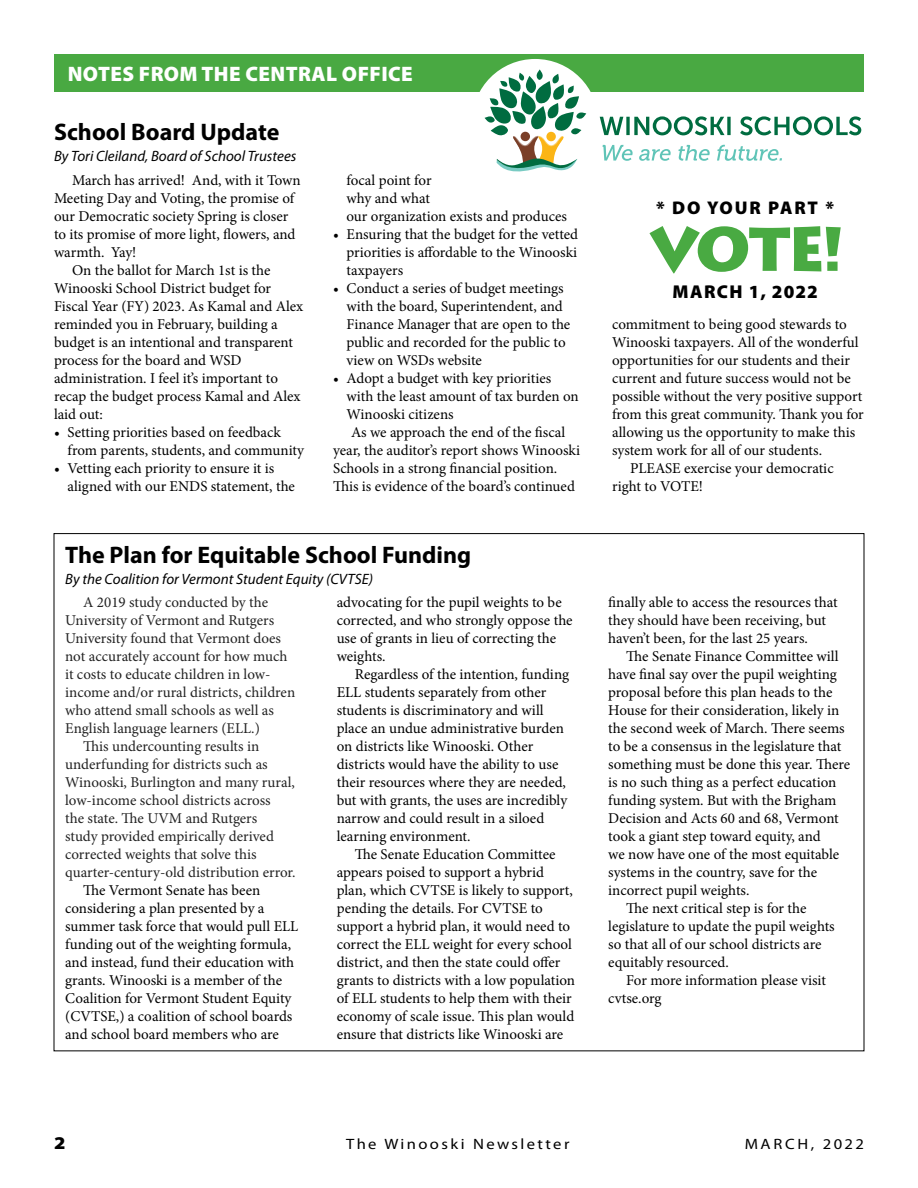
<style>
.page{position:relative;width:918px;height:1188px;background:#fff}
.page>*{position:absolute;margin:0;border:0;box-sizing:border-box;transform-origin:0 0}
.t1{font:700 24px "Myriad Pro";color:#000}
.t2{font:900 21px "Myriad Pro";letter-spacing:.02em;color:#fff}
.t3{font:900 18.6px "Myriad Pro";letter-spacing:.07em;color:#000}
.t4{font:900 18.45px "Myriad Pro";letter-spacing:.1em;color:#000}
.t5{font:900 18px "Myriad Pro";color:#000;scale:1.11 1}
.t6{font:15px/18px "Minion Pro";color:#000}
.t7{font:15px "Minion Pro";color:#222}
.t8{font:italic 15px "Myriad Pro";color:#000}
.t9{font:15px "Myriad Pro";letter-spacing:.145em;color:#000;scale:1.11 1}
</style>
<div class="page">
<div style="left:54px;top:54px;width:810px;height:38px;background:#49a942"></div>
<div style="left:472px;top:59px;width:126px;height:126px;background:#fff;border-radius:50%"></div>
<svg style="left:485px;top:69px;width:101px;height:103px"></svg>
<svg style="left:602px;top:145px;width:180px;height:16px"></svg>
<svg style="left:600px;top:116px;width:261px;height:19px"></svg>
<svg style="left:649px;top:226px;width:192px;height:47px"></svg>
<p class="t2" style="left:68px;top:60px;width:347px">NOTES FROM THE CENTRAL OFFICE</p>
<h2 class="t1" style="left:54px;top:116px;width:227px">School Board Update</h2>
<p class="t8" style="left:54px;top:147px;width:244px">By Tori Cleiland, Board of School Trustees</p>
<p class="t6" style="left:54px;top:171px;width:248px;text-indent:18px">March has arrived! And, with it Town Meeting Day and Voting, the promise of our Democratic society Spring is closer to its promise of more light, fowers, and warmth. Yay!</p>
<p class="t6" style="left:54px;top:261px;width:251px;text-indent:18px">On the ballot for March 1st is the Winooski School District budget for Fiscal Year (FY) 2023. As Kamal and Alex reminded you in February, building a budget is an intentional and transparent process for the board and WSD administration. I feel it’s important to recap the budget process Kamal and Alex laid out:</p>
<p class="t6" style="left:68px;top:423px;width:238px;text-indent:-14px">• Setting priorities based on feedback from parents, students, and community</p>
<p class="t6" style="left:68px;top:459px;width:229px;text-indent:-14px">• Vetting each priority to ensure it is aligned with our ENDS statement, the</p>
<p class="t6" style="left:347px;top:171px;width:222px">focal point for<br>why and what<br>our organization exists and produces</p>
<p class="t6" style="left:347px;top:225px;width:233px;text-align:justify;text-indent:-14px">• Ensuring that the budget for the vetted priorities is afordable to the Winooski taxpayers</p>
<p class="t6" style="left:347px;top:279px;width:225px;text-indent:-14px">• Conduct a series of budget meetings with the board, Superintendent, and Finance Manager that are open to the public and recorded for the public to view on WSDs website</p>
<p class="t6" style="left:347px;top:369px;width:234px;text-indent:-14px">• Adopt a budget with key priorities with the least amount of tax burden on<br>Winooski citizens</p>
<p class="t6" style="left:333px;top:423px;width:249px;text-indent:18px">As we approach the end of the fscal year, the auditor’s report shows Winooski Schools in a strong fnancial position.<br>Tis is evidence of the board’s continued</p>
<p class="t4" style="left:656px;top:195px;width:180px">* DO YOUR PART *</p>
<h4 class="t3" style="left:672px;top:279px;width:147px">MARCH 1, 2022</h4>
<p class="t6" style="left:612px;top:315px;width:253px">commitment to being good stewards to Winooski taxpayers. All of the wonderful opportunities for our students and their current and future success would not be possible without the very positive support from this great community. Tank you for allowing us the opportunity to make this system work for all of our students.</p>
<p class="t6" style="left:612px;top:459px;width:223px;text-indent:18px">PLEASE exercise your democratic right to VOTE!</p>
<p class="t1" style="left:65px;top:539px;width:408px">The Plan for Equitable School Funding</p>
<p class="t8" style="left:65px;top:569px;width:309px">By the Coalition for Vermont Student Equity (CVTSE)</p>
<p class="t7" style="left:83px;top:592px;width:186px">A 2019 study conducted by the</p>
<p class="t6" style="left:337px;top:593px;width:227px">advocating for the pupil weights to be</p>
<p class="t6" style="left:608px;top:593px;width:231px">fnally able to access the resources that</p>
<p class="t7" style="left:65px;top:610px;width:211px">University of Vermont and Rutgers</p>
<p class="t6" style="left:337px;top:611px;width:237px">corrected, and who strongly oppose the</p>
<p class="t6" style="left:608px;top:611px;width:219px">they should have been receiving, but</p>
<p class="t7" style="left:65px;top:628px;width:217px">University found that Vermont does</p>
<p class="t6" style="left:337px;top:629px;width:221px">use of grants in lieu of correcting the</p>
<p class="t6" style="left:608px;top:629px;width:201px">haven’t been, for the last 25 years.</p>
<p class="t7" style="left:65px;top:646px;width:224px">not accurately account for how much</p>
<p class="t6" style="left:337px;top:647px;width:50px">weights.</p>
<p class="t6" style="left:626px;top:647px;width:214px">Te Senate Finance Committee will</p>
<p class="t7" style="left:65px;top:664px;width:207px">it costs to educate children in low-</p>
<p class="t6" style="left:355px;top:665px;width:216px">Regardless of the intention, funding</p>
<p class="t6" style="left:608px;top:665px;width:230px">have fnal say over the pupil weighting</p>
<p class="t7" style="left:65px;top:682px;width:232px">income and/or rural districts, children</p>
<p class="t6" style="left:337px;top:683px;width:211px">ELL students separately from other</p>
<p class="t6" style="left:608px;top:683px;width:226px">proposal before this plan heads to the</p>
<p class="t7" style="left:65px;top:700px;width:210px">who attend small schools as well as</p>
<p class="t6" style="left:337px;top:701px;width:208px">students is discriminatory and will</p>
<p class="t6" style="left:608px;top:701px;width:233px">House for their consideration, likely in</p>
<p class="t7" style="left:65px;top:718px;width:196px">English language learners (ELL.)</p>
<p class="t6" style="left:337px;top:719px;width:229px">place an undue administrative burden</p>
<p class="t6" style="left:608px;top:719px;width:238px">the second week of March. Tere seems</p>
<p class="t7" style="left:83px;top:736px;width:178px">Tis undercounting results in</p>
<p class="t6" style="left:337px;top:737px;width:198px">on districts like Winooski. Other</p>
<p class="t6" style="left:608px;top:737px;width:235px">to be a consensus in the legislature that</p>
<p class="t7" style="left:65px;top:754px;width:204px">underfunding for districts such as</p>
<p class="t6" style="left:337px;top:755px;width:223px">districts would have the ability to use</p>
<p class="t6" style="left:608px;top:755px;width:243px">something must be done this year. Tere</p>
<p class="t7" style="left:65px;top:772px;width:231px">Winooski, Burlington and many rural,</p>
<p class="t6" style="left:337px;top:773px;width:231px">their resources where they are needed,</p>
<p class="t6" style="left:608px;top:773px;width:230px">is no such thing as a perfect education</p>
<p class="t7" style="left:65px;top:790px;width:207px">low-income school districts across</p>
<p class="t6" style="left:337px;top:791px;width:232px">but with grants, the uses are incredibly</p>
<p class="t6" style="left:608px;top:791px;width:230px">funding system. But with the Brigham</p>
<p class="t7" style="left:65px;top:808px;width:194px">the state. Te UVM and Rutgers</p>
<p class="t6" style="left:337px;top:809px;width:209px">narrow and could result in a siloed</p>
<p class="t6" style="left:608px;top:809px;width:232px">Decision and Acts 60 and 68, Vermont</p>
<p class="t7" style="left:65px;top:826px;width:210px">study provided empirically derived</p>
<p class="t6" style="left:337px;top:827px;width:135px">learning environment.</p>
<p class="t6" style="left:608px;top:827px;width:214px">took a giant step toward equity, and</p>
<p class="t7" style="left:65px;top:844px;width:193px">corrected weights that solve this</p>
<p class="t6" style="left:355px;top:845px;width:202px">Te Senate Education Committee</p>
<p class="t6" style="left:608px;top:845px;width:233px">we now have one of the most equitable</p>
<p class="t7" style="left:65px;top:862px;width:232px">quarter-century-old distribution error.</p>
<p class="t6" style="left:337px;top:863px;width:209px">appears poised to support a hybrid</p>
<p class="t6" style="left:608px;top:863px;width:211px">systems in the country, save for the</p>
<p class="t6" style="left:83px;top:881px;width:179px">Te Vermont Senate has been</p>
<p class="t6" style="left:337px;top:881px;width:238px">plan, which CVTSE is likely to support,</p>
<p class="t6" style="left:608px;top:881px;width:143px">incorrect pupil weights.</p>
<p class="t6" style="left:65px;top:899px;width:201px">considering a plan presented by a</p>
<p class="t6" style="left:337px;top:899px;width:208px">pending the details. For CVTSE to</p>
<p class="t6" style="left:626px;top:899px;width:182px">Te next critical step is for the</p>
<p class="t6" style="left:65px;top:917px;width:235px">summer task force that would pull ELL</p>
<p class="t6" style="left:337px;top:917px;width:235px">support a hybrid plan, it would need to</p>
<p class="t6" style="left:608px;top:917px;width:228px">legislature to update the pupil weights</p>
<p class="t6" style="left:65px;top:935px;width:227px">funding out of the weighting formula,</p>
<p class="t6" style="left:337px;top:935px;width:237px">correct the ELL weight for every school</p>
<p class="t6" style="left:608px;top:935px;width:215px">so that all of our school districts are</p>
<p class="t6" style="left:65px;top:953px;width:231px">and instead, fund their education with</p>
<p class="t6" style="left:337px;top:953px;width:225px">district, and then the state could ofer</p>
<p class="t6" style="left:608px;top:953px;width:122px">equitably resourced.</p>
<p class="t6" style="left:65px;top:971px;width:218px">grants. Winooski is a member of the</p>
<p class="t6" style="left:337px;top:971px;width:240px">grants to districts with a low population</p>
<p class="t6" style="left:626px;top:971px;width:201px">For more information please visit</p>
<p class="t6" style="left:65px;top:989px;width:228px">Coalition for Vermont Student Equity</p>
<p class="t6" style="left:337px;top:989px;width:237px">of ELL students to help them with their</p>
<p class="t6" style="left:608px;top:989px;width:55px">cvtse.org</p>
<p class="t6" style="left:65px;top:1007px;width:229px">(CVTSE,) a coalition of school boards</p>
<p class="t6" style="left:337px;top:1007px;width:239px">economy of scale issue. Tis plan would</p>
<p class="t6" style="left:65px;top:1025px;width:215px">and school board members who are</p>
<p class="t6" style="left:337px;top:1025px;width:228px">ensure that districts like Winooski are</p>
<p class="t5" style="left:54px;top:1131px;width:12px">2</p>
<p class="t9" style="left:346px;top:1135px;width:203px">The Winooski Newsletter</p>
<p class="t9" style="left:745px;top:1135px;width:109px">MARCH, 2022</p>
</div>
